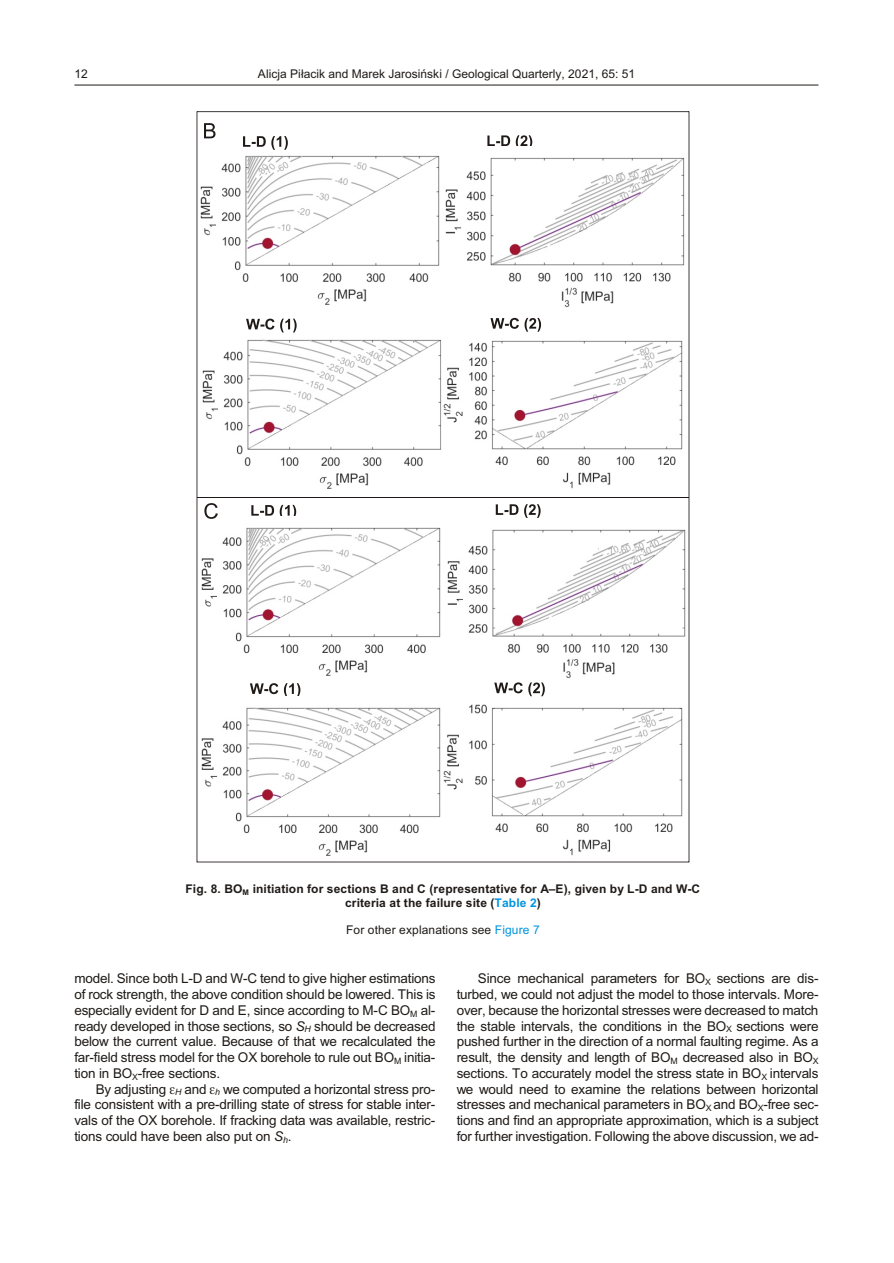
<style>
.page{position:relative;width:894px;height:1263px;background:#fff}
.page>*{position:absolute;margin:0;border:0;box-sizing:border-box;transform-origin:0 0}
.t1{font:13.5px/15.8px "Arial";letter-spacing:-.015em;color:#1f1a17;text-align:justify}
.t2{font:700 12px/14px "Arial";letter-spacing:.01em;color:#1f1a17;text-align:center}
.t3{font:12px "Arial";color:#1f1a17}
.s1{color:#0094de}
.s2{font-style:italic}
</style>
<div class="page">
<hr style="left:74px;top:85px;width:745px;height:1px;background:#1f1a17">
<svg style="left:204px;top:123px;width:12px;height:15px"></svg>
<svg style="left:487px;top:135px;width:45px;height:11px"></svg>
<svg style="left:251px;top:505px;width:45px;height:11px"></svg>
<svg style="left:496px;top:504px;width:45px;height:14px"></svg>
<svg style="left:250px;top:683px;width:50px;height:13px"></svg>
<svg style="left:494px;top:682px;width:51px;height:14px"></svg>
<img style="left:200px;top:155px;width:240px;height:150px">
<img style="left:445px;top:147px;width:244px;height:161px">
<img style="left:202px;top:339px;width:239px;height:150px">
<img style="left:443px;top:329px;width:246px;height:160px">
<img style="left:201px;top:527px;width:240px;height:149px">
<img style="left:447px;top:518px;width:242px;height:162px">
<img style="left:201px;top:707px;width:240px;height:149px">
<img style="left:443px;top:697px;width:246px;height:160px">
<hr style="left:197px;top:112px;width:1px;height:750px;background:#1f1a17">
<hr style="left:197px;top:111px;width:492px;height:1px;background:#1f1a17">
<hr style="left:689px;top:112px;width:1px;height:750px;background:#1f1a17">
<hr style="left:197px;top:862px;width:492px;height:1px;background:#1f1a17">
<hr style="left:198px;top:497px;width:491px;height:1px;background:#1f1a17">
<svg style="left:246px;top:319px;width:51px;height:14px"></svg>
<svg style="left:491px;top:318px;width:50px;height:14px"></svg>
<svg style="left:243px;top:136px;width:45px;height:14px"></svg>
<svg style="left:204px;top:503px;width:14px;height:16px"></svg>
<p class="t3" style="left:74px;top:69px;width:15px">12</p>
<p class="t3" style="left:258px;top:69px;width:379px">Alicja Pi³acik and Marek Jarosiñski / Geo log i cal Quar terly, 2021, 65: 51</p>
<p class="t2" style="left:185px;top:883px;width:516px">Fig. 8. BO<sub>M</sub> ini ti a tion for sections B and C (rep re sen ta tive for A–E), given by L-D and W-C cri te ria at the fail ure site (<span class="s1">Ta ble 2</span>)</p>
<p class="t3" style="left:346px;top:925px;width:195px">For other ex pla na tions see <span class="s1">Fig ure 7</span></p>
<p class="t1" style="left:74px;top:972px;width:363px">model. Since both L-D and W-C tend to give higher es ti ma tions of rock strength, the above con di tion should be low ered. This is es pe cially ev i dent for D and E, since ac cord ing to M-C BO<sub>M</sub> al - ready de vel oped in those sections, so <span class="s2">S</span><sub>H</sub> should be de creased be low the cur rent value. Be cause of that we re cal cu lated the far-field stress model for the OX bore hole to rule out BO<sub>M</sub> ini ti a - tion in BO<sub>X</sub>-free sec tions.</p>
<p class="t1" style="left:74px;top:1082px;width:363px;text-indent:21px">By ad just ing <sub>H</sub> and <sub>h</sub> we com puted a hor i zon tal stress pro - file con sis tent with a pre-drill ing state of stress for sta ble in ter - vals of the OX bore hole. If fracking data was avail able, re stric&shy;tions could have been also put on <span class="s2">S</span><sub>h</sub>.</p>
<p class="t1" style="left:457px;top:972px;width:364px;text-indent:21px">Since me chan i cal pa ram e ters for BO<sub>X</sub> sec tions are dis - turbed, we could not ad just the model to those in ter vals. More - over, be cause the hori zon tal stresses were de creased to match the sta ble in ter vals, the con di tions in the BO<sub>X</sub> sec tions were pushed fur ther in the di rec tion of a normal faulting re gime. As a re sult, the den sity and length of BO<sub>M</sub> de creased also in BO<sub>X </sub>sec tions. To ac cu rately model the stress state in BO<sub>X</sub> in ter vals we would need to ex am ine the re la tions be tween hor i zon tal stresses and me chan i cal pa ram e ters in BO<sub>X</sub> and BO<sub>X</sub>-free sec - tions and find an ap pro pri ate ap prox i ma tion, which is a sub ject for fur ther in ves ti ga tion. Fol low ing the above dis cus sion, we ad -</p>
</div>
